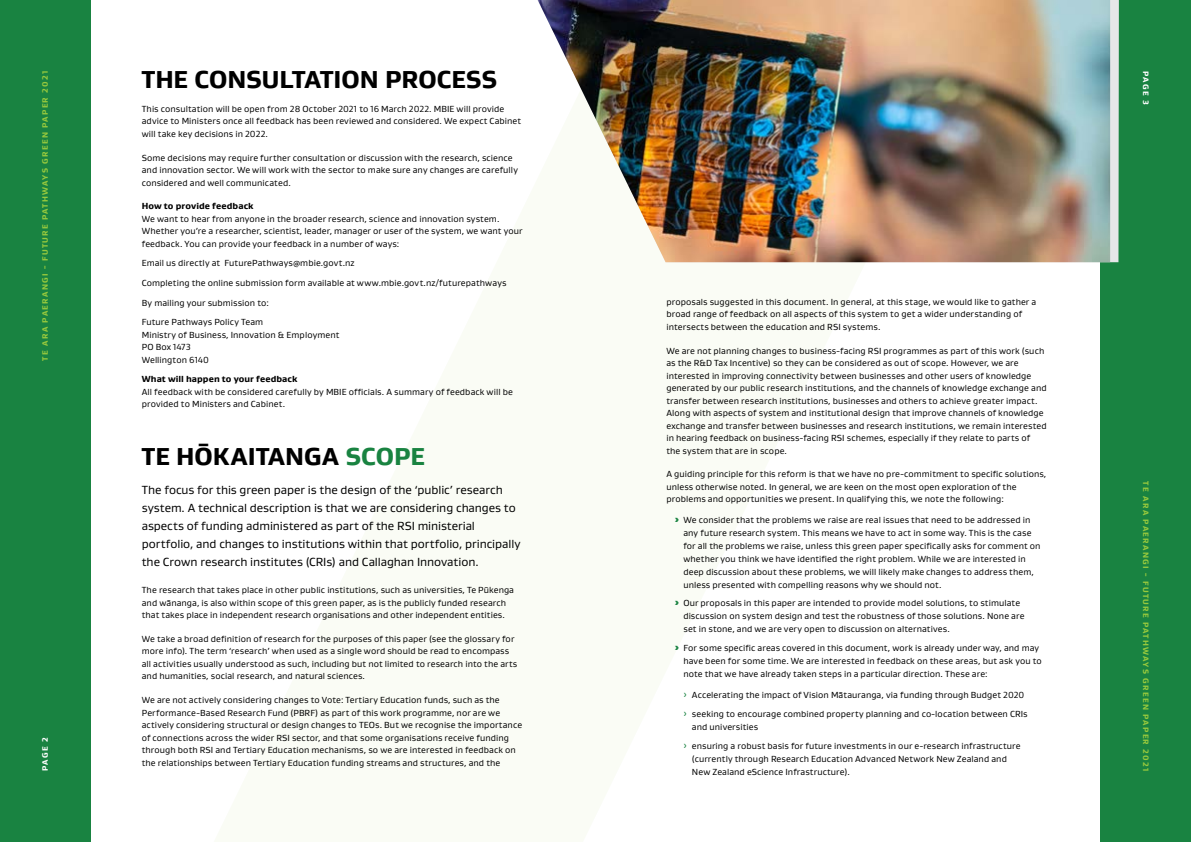
<style>
.page{position:relative;width:1191px;height:842px;background:#fff}
.page>*{position:absolute;margin:0;border:0;box-sizing:border-box;transform-origin:0 0}
.t1{font:800 25px "Gustan";color:#000}
.t2{font:12px/18px "Gustan";letter-spacing:-.005em;color:#000}
.t3{font:9px/12.5px "Gustan";letter-spacing:.01em;color:#000}
.t4{font:800 9px "Gustan";letter-spacing:.01em;color:#000}
.t5{font:800 8px "Gustan";letter-spacing:.165em;color:#97c93d}
.t6{font:800 8px "Gustan";letter-spacing:.15em;color:#fff}
.s1{color:#198341}
</style>
<div class="page">
<div style="left:0;top:0;width:90px;height:842px;background:#198341"></div>
<div style="left:1100px;top:0;width:91px;height:842px;background:#198341"></div>
<svg style="left:1110px;top:0;width:9px;height:262px;background:#dde2e0"></svg>
<img style="left:537px;top:0;width:573px;height:262px">
<p class="t5" style="left:40px;top:361px;width:291px;rotate:-90deg">TE ARA PAERANGI - FUTURE PATHWAYS GREEN PAPER 2021</p>
<h1 class="t1" style="left:142px;top:63px;width:357px">THE CONSULTATION PROCESS</h1>
<p class="t3" style="left:142px;top:102px;width:381px">This consultation will be open from 28 October 2021 to 16 March 2022. MBIE will provide advice to Ministers once all feedback has been reviewed and considered. We expect Cabinet will take key decisions in 2022.</p>
<p class="t3" style="left:142px;top:151px;width:378px">Some decisions may require further consultation or discussion with the research, science and innovation sector. We will work with the sector to make sure any changes are carefully considered and well communicated.</p>
<p class="t4" style="left:142px;top:200px;width:113px">How to provide feedback</p>
<p class="t3" style="left:142px;top:212px;width:382px">We want to hear from anyone in the broader research, science and innovation system.<br>Whether you’re a researcher, scientist, leader, manager or user of the system, we want your feedback. You can provide your feedback in a number of ways:</p>
<p class="t3" style="left:142px;top:253px;width:366px;line-height:19.6px">Email us directly at FuturePathways@mbie.govt.nz<br>Completing the online submission form available at www.mbie.govt.nz/futurepathways By mailing your submission to:<br>Future Pathways Policy Team</p>
<p class="t3" style="left:142px;top:328px;width:199px">Ministry of Business, Innovation &amp; Employment<br>PO Box 1473<br>Wellington 6140</p>
<p class="t4" style="left:142px;top:373px;width:157px">What will happen to your feedback</p>
<p class="t3" style="left:142px;top:385px;width:373px">All feedback with be considered carefully by MBIE offcials. A summary of feedback will be provided to Ministers and Cabinet.</p>
<h1 class="t1" style="left:142px;top:440px;width:285px">TE HŌKAITANGA <span class="s1">SCOPE</span></h1>
<p class="t2" style="left:142px;top:481px;width:380px">The focus for this green paper is the design of the ‘public’ research system. A technical description is that we are considering changes to aspects of funding administered as part of the RSI ministerial portfolio, and changes to institutions within that portfolio, principally the Crown research institutes (CRIs) and Callaghan Innovation.</p>
<p class="t3" style="left:142px;top:583px;width:374px">The research that takes place in other public institutions, such as universities, Te Pūkenga and wānanga, is also within scope of this green paper, as is the publicly funded research that takes place in independent research organisations and other independent entities.</p>
<p class="t3" style="left:142px;top:632px;width:377px">We take a broad defnition of research for the purposes of this paper (see the glossary for more info). The term ‘research’ when used as a single word should be read to encompass all activities usually understood as such, including but not limited to research into the arts and humanities, social research, and natural sciences.</p>
<p class="t3" style="left:142px;top:694px;width:382px">We are not actively considering changes to Vote: Tertiary Education funds, such as the Performance-Based Research Fund (PBRF) as part of this work programme, nor are we actively considering structural or design changes to TEOs. But we recognise the importance of connections across the wider RSI sector, and that some organisations receive funding through both RSI and Tertiary Education mechanisms, so we are interested in feedback on the relationships between Tertiary Education funding streams and structures, and the</p>
<p class="t6" style="left:40px;top:771px;width:35px;rotate:-90deg">PAGE 2</p>
<p class="t3" style="left:666px;top:295px;width:371px">proposals suggested in this document. In general, at this stage, we would like to gather a broad range of feedback on all aspects of this system to get a wider understanding of intersects between the education and RSI systems.</p>
<p class="t3" style="left:666px;top:344px;width:382px">We are not planning changes to business-facing RSI programmes as part of this work (such as the R&amp;D Tax Incentive) so they can be considered as out of scope. However, we are interested in improving connectivity between businesses and other users of knowledge generated by our public research institutions, and the channels of knowledge exchange and transfer between research institutions, businesses and others to achieve greater impact.<br>Along with aspects of system and institutional design that improve channels of knowledge exchange and transfer between businesses and research institutions, we remain interested in hearing feedback on business-facing RSI schemes, especially if they relate to parts of<br>the system that are in scope.</p>
<p class="t3" style="left:666px;top:468px;width:381px">A guiding principle for this reform is that we have no pre-commitment to specifc solutions, unless otherwise noted. In general, we are keen on the most open exploration of the problems and opportunities we present. In qualifying this, we note the following:</p>
<p class="t3" style="left:683px;top:513px;width:358px;line-height:13px">We consider that the problems we raise are real issues that need to be addressed in any future research system. This means we have to act in some way. This is the case for all the problems we raise, unless this green paper specifcally asks for comment on whether you think we have identifed the right problem. While we are interested in deep discussion about these problems, we will likely make changes to address them, unless presented with compelling reasons why we should not.</p>
<p class="t3" style="left:683px;top:596px;width:343px;line-height:13px">Our proposals in this paper are intended to provide model solutions, to stimulate discussion on system design and test the robustness of those solutions. None are set in stone, and we are very open to discussion on alternatives.</p>
<p class="t3" style="left:683px;top:641px;width:360px;line-height:13px">For some specifc areas covered in this document, work is already under way, and may have been for some time. We are interested in feedback on these areas, but ask you to note that we have already taken steps in a particular direction. These are:</p>
<p class="t3" style="left:692px;top:686px;width:337px;line-height:18.7px">Accelerating the impact of Vision Mātauranga, via funding through Budget 2020 seeking to encourage combined property planning and co-location between CRIs</p>
<p class="t3" style="left:692px;top:717px;width:330px;line-height:18.7px">and universities<br>ensuring a robust basis for future investments in our e-research infrastructure</p>
<p class="t3" style="left:692px;top:752px;width:316px;line-height:13px">(currently through Research Education Advanced Network New Zealand and<br>New Zealand eScience Infrastructure).</p>
<p class="t6" style="left:1151px;top:71px;width:35px;rotate:90deg">PAGE 3</p>
<p class="t5" style="left:1151px;top:481px;width:291px;rotate:90deg">TE ARA PAERANGI - FUTURE PATHWAYS GREEN PAPER 2021</p>
</div>
